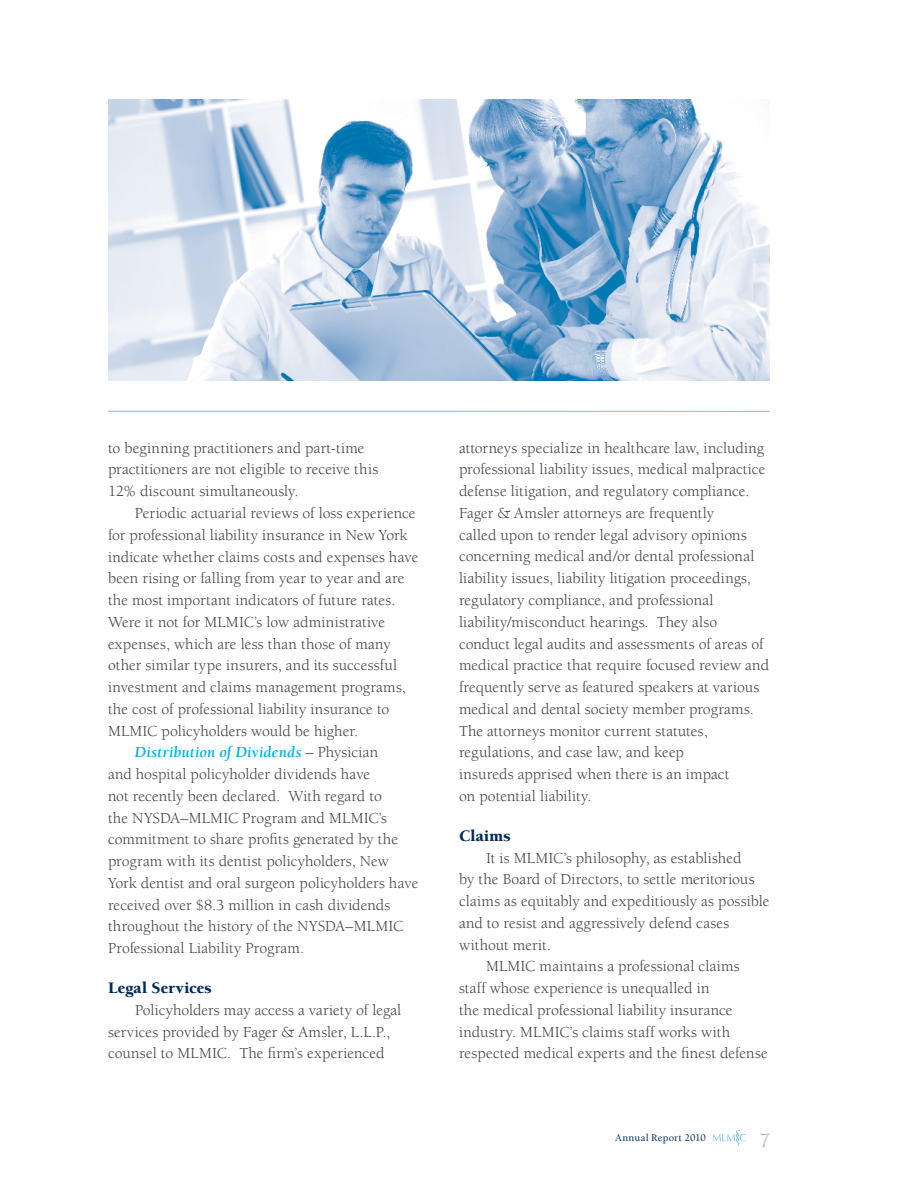
<style>
.page{position:relative;width:918px;height:1188px;background:#fff}
.page>*{position:absolute;margin:0;border:0;box-sizing:border-box;transform-origin:0 0}
.t1{font:21px "Berkeley";color:#afb1b4}
.t2{font:900 16.5px "Berkeley";letter-spacing:.01em;color:#002b5c}
.t3{font:15.75px/21.8px "Berkeley";letter-spacing:.005em;color:#414042}
.t4{font:italic 700 15.75px "Berkeley";letter-spacing:.01em;color:#00aeef}
.t5{font:500 10.5px "Berkeley";letter-spacing:.025em;color:#002b5c}
.s1{font-weight:400;font-style:normal;color:#414042}
</style>
<div class="page">
<svg style="left:713px;top:1130px;width:33px;height:16px"></svg>
<svg style="left:108px;top:411px;width:662px;height:1px"></svg>
<img style="left:108px;top:100px;width:662px;height:281px">
<p class="t3" style="left:108px;top:437px;width:272px">to beginning practitioners and part-time practitioners are not eligible to receive this<br>12% discount simultaneously.</p>
<p class="t3" style="left:135px;top:503px;width:282px">Periodic actuarial reviews of loss experience</p>
<p class="t3" style="left:108px;top:524px;width:301px">for professional liability insurance in New York</p>
<p class="t3" style="left:108px;top:546px;width:312px">indicate whether claims costs and expenses have</p>
<p class="t3" style="left:108px;top:568px;width:298px">been rising or falling from year to year and are</p>
<p class="t3" style="left:108px;top:590px;width:289px">the most important indicators of future rates.</p>
<p class="t3" style="left:108px;top:611px;width:279px">Were it not for MLMIC’s low administrative</p>
<p class="t3" style="left:108px;top:633px;width:284px">expenses, which are less than those of many</p>
<p class="t3" style="left:108px;top:655px;width:291px">other similar type insurers, and its successful</p>
<p class="t3" style="left:108px;top:677px;width:300px">investment and claims management programs,</p>
<p class="t3" style="left:108px;top:698px;width:283px">the cost of professional liability insurance to</p>
<p class="t3" style="left:108px;top:720px;width:252px">MLMIC policyholders would be higher.</p>
<p class="t4" style="left:135px;top:744px;width:245px">Distribution of Dividends <span class="s1">– Physician</span></p>
<p class="t3" style="left:108px;top:764px;width:264px">and hospital policyholder dividends have</p>
<p class="t3" style="left:108px;top:785px;width:275px">not recently been declared. With regard to</p>
<p class="t3" style="left:108px;top:807px;width:281px">the NYSDA–MLMIC Program and MLMIC’s</p>
<p class="t3" style="left:108px;top:829px;width:292px">commitment to share profits generated by the</p>
<p class="t3" style="left:108px;top:851px;width:283px">program with its dentist policyholders, New</p>
<p class="t3" style="left:108px;top:872px;width:312px">York dentist and oral surgeon policyholders have</p>
<p class="t3" style="left:108px;top:894px;width:284px">received over $8.3 million in cash dividends</p>
<p class="t3" style="left:108px;top:916px;width:297px">throughout the history of the NYSDA–MLMIC</p>
<p class="t3" style="left:108px;top:938px;width:198px">Professional Liability Program.</p>
<p class="t2" style="left:108px;top:979px;width:105px">Legal Services</p>
<p class="t3" style="left:108px;top:999px;width:295px;text-indent:27px">Policyholders may access a variety of legal services provided by Fager &amp; Amsler, L.L.P., counsel to MLMIC. The firm’s experienced</p>
<p class="t3" style="left:459px;top:437px;width:312px">attorneys specialize in healthcare law, including professional liability issues, medical malpractice defense litigation, and regulatory compliance.<br>Fager &amp; Amsler attorneys are frequently<br>called upon to render legal advisory opinions concerning medical and/or dental professional liability issues, liability litigation proceedings, regulatory compliance, and professional liability/misconduct hearings. They also conduct legal audits and assessments of areas of medical practice that require focused review and frequently serve as featured speakers at various medical and dental society member programs.<br>The attorneys monitor current statutes, regulations, and case law, and keep<br>insureds apprised when there is an impact<br>on potential liability.</p>
<p class="t2" style="left:459px;top:827px;width:53px">Claims</p>
<p class="t3" style="left:486px;top:847px;width:257px">It is MLMIC’s philosophy, as established</p>
<p class="t3" style="left:459px;top:869px;width:297px">by the Board of Directors, to settle meritorious</p>
<p class="t3" style="left:459px;top:891px;width:312px">claims as equitably and expeditiously as possible</p>
<p class="t3" style="left:459px;top:912px;width:272px">and to resist and aggressively defend cases</p>
<p class="t3" style="left:459px;top:934px;width:93px">without merit.</p>
<p class="t3" style="left:486px;top:956px;width:255px">MLMIC maintains a professional claims</p>
<p class="t3" style="left:459px;top:978px;width:252px">staff whose experience is unequalled in</p>
<p class="t3" style="left:459px;top:999px;width:275px">the medical professional liability insurance</p>
<p class="t3" style="left:459px;top:1021px;width:273px">industry. MLMIC’s claims staff works with</p>
<p class="t3" style="left:459px;top:1043px;width:310px">respected medical experts and the finest defense</p>
<p class="t5" style="left:615px;top:1132px;width:92px">Annual Report 2010</p>
<h1 class="t1" style="left:759px;top:1129px;width:12px">7</h1>
</div>
